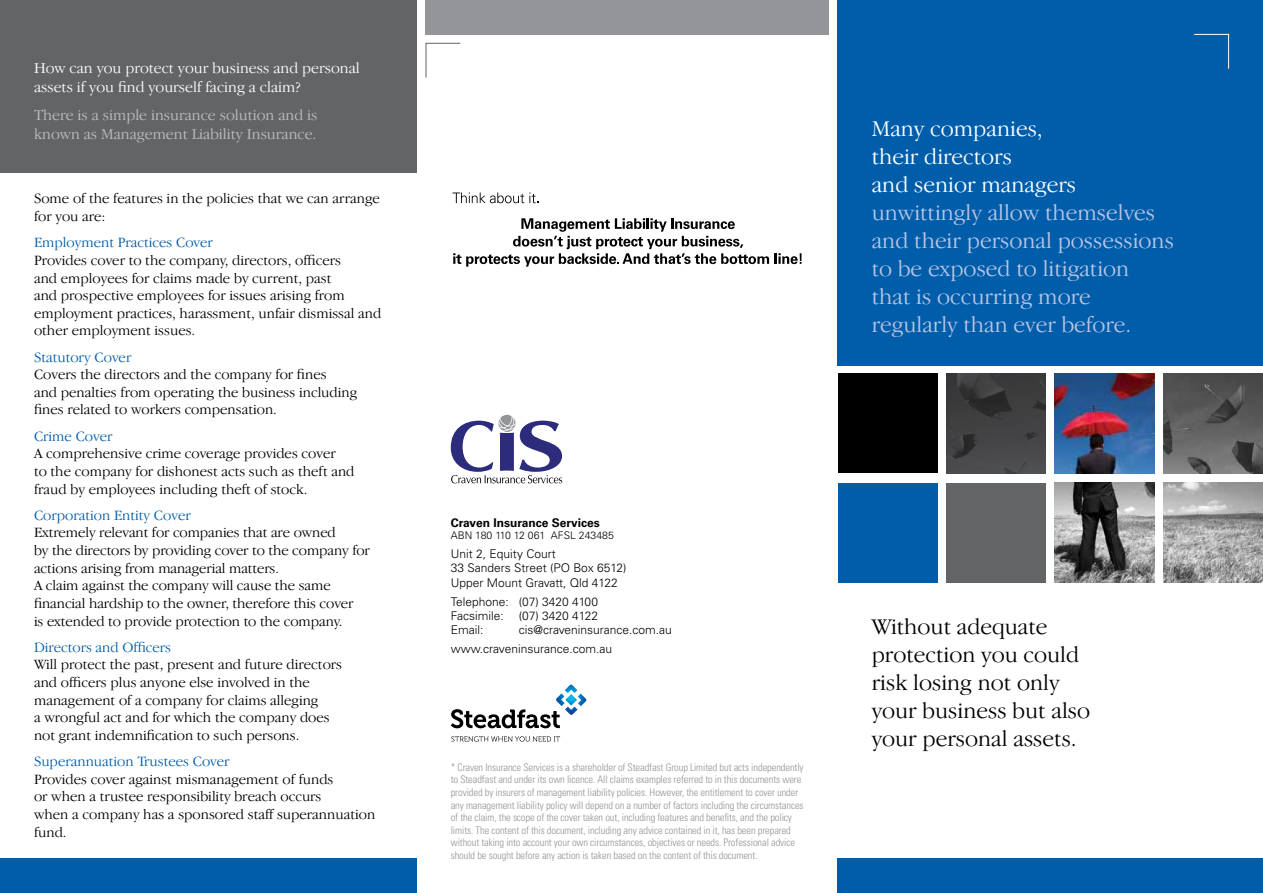
<style>
.page{position:relative;width:1263px;height:893px;background:#fff}
.page>*{position:absolute;margin:0;border:0;box-sizing:border-box;transform-origin:0 0}
.t1{font:300 23.25px/27.9px "Garamond IT Cby BT";color:#b9c5e4}
.t2{font:300 23.25px/27.9px "Garamond IT Cby BT";color:#000}
.t3{font:300 23.25px/27.9px "Garamond IT Cby BT";color:#fff}
.t4{font:300 15.75px/18.9px "Garamond IT Cby BT";color:#fff}
.t5{font:300 15.75px/18.9px "Garamond IT Cby BT";color:#bcbec0}
.t6{font:300 14.7px/17.7px "Garamond IT Cby BT";color:#000}
.t7{font:300 14.7px "Garamond IT Cby BT";color:#005daa}
.t8{font:300 12px/14.4px "Univers LT Std";color:#000}
.t9{font:700 12px "Univers LT Std";color:#000}
.t10{font:300 condensed 10.5px/12.6px "Univers LT Std";letter-spacing:-.01em;color:#939598}
.t11{font:300 10.5px "Univers LT Std";color:#000}
</style>
<div class="page">
<div style="left:838px;top:0;width:425px;height:366px;background:#005daa"></div>
<div style="left:425px;top:0;width:404px;height:34px;background:#939598"></div>
<div style="left:838px;top:859px;width:425px;height:34px;background:#005daa"></div>
<img style="left:946px;top:373px;width:100px;height:100px">
<div style="left:838px;top:373px;width:99px;height:100px;background:#000"></div>
<div style="left:946px;top:483px;width:100px;height:100px;background:#636466"></div>
<div style="left:838px;top:483px;width:99px;height:100px;background:#005daa"></div>
<img style="left:1163px;top:373px;width:100px;height:100px">
<img style="left:1163px;top:483px;width:100px;height:100px">
<img style="left:1054px;top:483px;width:100px;height:100px">
<img style="left:1054px;top:373px;width:100px;height:100px">
<div style="left:0;top:859px;width:417px;height:34px;background:#005daa"></div>
<svg style="left:425px;top:43px;width:36px;height:35px"></svg>
<svg style="left:1194px;top:34px;width:35px;height:35px"></svg>
<div style="left:0;top:0;width:417px;height:173px;background:#636466"></div>
<svg style="left:452px;top:193px;width:86px;height:10px"></svg>
<svg style="left:453px;top:218px;width:316px;height:49px"></svg>
<svg style="left:775px;top:253px;width:26px;height:11px"></svg>
<svg style="left:451px;top:685px;width:135px;height:43px"></svg>
<svg style="left:451px;top:736px;width:109px;height:6px"></svg>
<svg style="left:451px;top:414px;width:111px;height:69px"></svg>
<p class="t4" style="left:34px;top:59px;width:327px">How can you protect your business and personal assets if you find yourself facing a claim?</p>
<p class="t5" style="left:34px;top:105px;width:285px">There is a simple insurance solution and is known as Management Liability Insurance.</p>
<p class="t6" style="left:34px;top:190px;width:347px">Some of the features in the policies that we can arrange for you are:</p>
<p class="t7" style="left:34px;top:234px;width:180px">Employment Practices Cover</p>
<p class="t6" style="left:34px;top:251px;width:349px">Provides cover to the company, directors, officers<br>and employees for claims made by current, past<br>and prospective employees for issues arising from employment practices, harassment, unfair dismissal and other employment issues.</p>
<p class="t7" style="left:34px;top:348px;width:99px">Statutory Cover</p>
<p class="t6" style="left:34px;top:365px;width:325px">Covers the directors and the company for fines<br>and penalties from operating the business including fines related to workers compensation.</p>
<p class="t7" style="left:34px;top:427px;width:80px">Crime Cover</p>
<p class="t6" style="left:34px;top:444px;width:322px">A comprehensive crime coverage provides cover<br>to the company for dishonest acts such as theft and fraud by employees including theft of stock.</p>
<p class="t7" style="left:34px;top:506px;width:158px">Corporation Entity Cover</p>
<p class="t6" style="left:34px;top:523px;width:337px">Extremely relevant for companies that are owned<br>by the directors by providing cover to the company for actions arising from managerial matters.<br>A claim against the company will cause the same financial hardship to the owner, therefore this cover<br>is extended to provide protection to the company.</p>
<p class="t7" style="left:34px;top:638px;width:139px">Directors and Officers</p>
<p class="t6" style="left:34px;top:655px;width:310px">Will protect the past, present and future directors and officers plus anyone else involved in the management of a company for claims alleging<br>a wrongful act and for which the company does not grant indemnification to such persons.</p>
<p class="t7" style="left:34px;top:753px;width:197px">Superannuation Trustees Cover</p>
<p class="t6" style="left:34px;top:770px;width:343px">Provides cover against mismanagement of funds<br>or when a trustee responsibility breach occurs<br>when a company has a sponsored staff superannuation fund.</p>
<h1 class="t3" style="left:872px;top:115px;width:206px">Many companies, their directors<br>and senior managers</h1>
<h1 class="t1" style="left:872px;top:198px;width:304px">unwittingly allow themselves and their personal possessions to be exposed to litigation<br>that is occurring more regularly than ever before.</h1>
<p class="t9" style="left:451px;top:516px;width:151px">Craven Insurance Services</p>
<p class="t11" style="left:451px;top:529px;width:165px">ABN 180 110 12 061 AFSL 243485</p>
<p class="t8" style="left:451px;top:547px;width:177px">Unit 2, Equity Court<br>33 Sanders Street (PO Box 6512)<br>Upper Mount Gravatt, Qld 4122</p>
<p class="t8" style="left:451px;top:594px;width:149px;text-align:justify">Telephone: (07) 3420 4100<br>Facsimile: (07) 3420 4122<br>Email:</p>
<p class="t8" style="left:451px;top:621px;width:223px;line-height:18.6px;text-indent:68px">cis@craveninsurance.com.au www.craveninsurance.com.au</p>
<p class="t10" style="left:451px;top:761px;width:354px">* Craven Insurance Services is a shareholder of Steadfast Group Limited but acts independently to Steadfast and under its own licence. All claims examples referred to in this documents were provided by insurers of management liability policies. However, the entitlement to cover under any management liability policy will depend on a number of factors including the circumstances of the claim, the scope of the cover taken out, including features and benefits, and the policy limits. The content of this document, including any advice contained in it, has been prepared without taking into account your own circumstances, objectives or needs. Professional advice should be sought before any action is taken based on the content of this document.</p>
<h1 class="t2" style="left:872px;top:613px;width:220px">Without adequate protection you could risk losing not only your business but also your personal assets.</h1>
</div>
